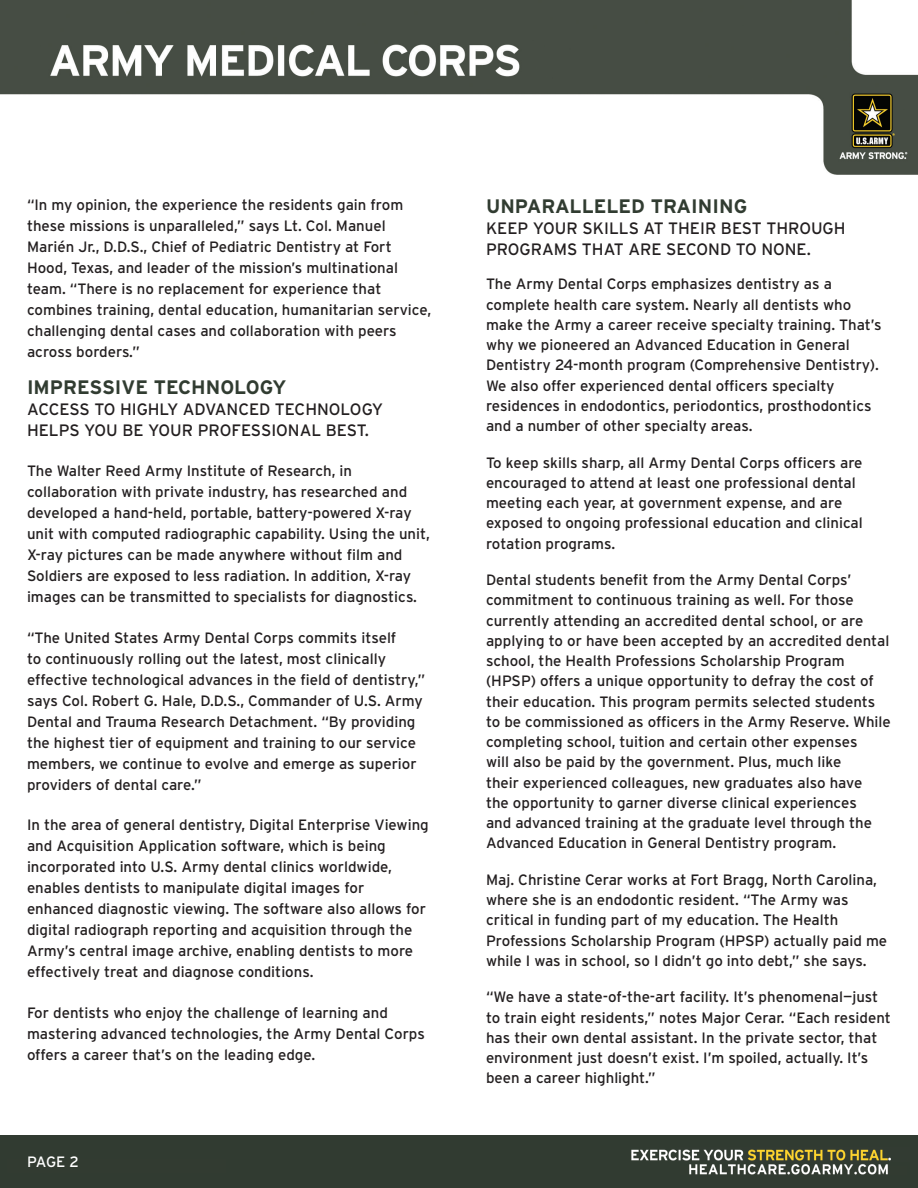
<style>
.page{position:relative;width:918px;height:1188px;background:#fff}
.page>*{position:absolute;margin:0;border:0;box-sizing:border-box;transform-origin:0 0}
.Sub-Headings{font:700 19.5px "Interstate";color:#313c31}
.mini-subheads{font:16.5px/21px "Interstate";color:#231f20}
.body_3{font:15px/20.2px "Interstate";color:#231f20}
.body_page_2{font:15px/21px "Interstate";color:#231f20}
.t1{font:15px "Interstate";color:#fff}
</style>
<div class="page">
<img style="left:0;top:0;width:918px;height:174px">
<img style="left:0;top:1135px;width:918px;height:53px">
<p class="body_page_2" style="left:27px;top:194px;width:406px">“In my opinion, the experience the residents gain from these missions is unparalleled,” says Lt. Col. Manuel Marién Jr., D.D.S., Chief of Pediatric Dentistry at Fort Hood, Texas, and leader of the mission’s multinational team. “There is no replacement for experience that combines training, dental education, humanitarian service, challenging dental cases and collaboration with peers across borders.”</p>
<p class="Sub-Headings" style="left:27px;top:376px;width:261px">IMPRESSIVE TECHNOLOGY</p>
<p class="mini-subheads" style="left:27px;top:399px;width:358px">ACCESS TO HIGHLY ADVANCED TECHNOLOGY<br>HELPS YOU BE YOUR PROFESSIONAL BEST.</p>
<p class="body_page_2" style="left:27px;top:461px;width:404px">The Walter Reed Army Institute of Research, in collaboration with private industry, has researched and developed a hand-held, portable, battery-powered X-ray unit with computed radiographic capability. Using the unit, X-ray pictures can be made anywhere without film and Soldiers are exposed to less radiation. In addition, X-ray images can be transmitted to specialists for diagnostics.</p>
<p class="body_page_2" style="left:27px;top:627px;width:400px">“The United States Army Dental Corps commits itself<br>to continuously rolling out the latest, most clinically effective technological advances in the field of dentistry,” says Col. Robert G. Hale, D.D.S., Commander of U.S. Army Dental and Trauma Research Detachment. “By providing the highest tier of equipment and training to our service members, we continue to evolve and emerge as superior providers of dental care.”</p>
<p class="body_page_2" style="left:27px;top:814px;width:403px">In the area of general dentistry, Digital Enterprise Viewing and Acquisition Application software, which is being incorporated into U.S. Army dental clinics worldwide, enables dentists to manipulate digital images for enhanced diagnostic viewing. The software also allows for digital radiograph reporting and acquisition through the Army’s central image archive, enabling dentists to more effectively treat and diagnose conditions.</p>
<p class="body_page_2" style="left:27px;top:1002px;width:399px">For dentists who enjoy the challenge of learning and mastering advanced technologies, the Army Dental Corps offers a career that’s on the leading edge.</p>
<p class="t1" style="left:27px;top:1153px;width:54px">PAGE 2</p>
<p class="Sub-Headings" style="left:486px;top:195px;width:263px">UNPARALLELED TRAINING</p>
<p class="mini-subheads" style="left:486px;top:218px;width:361px">KEEP YOUR SKILLS AT THEIR BEST THROUGH<br>PROGRAMS THAT ARE SECOND TO NONE.</p>
<p class="body_3" style="left:486px;top:274px;width:397px">The Army Dental Corps emphasizes dentistry as a complete health care system. Nearly all dentists who make the Army a career receive specialty training. That’s why we pioneered an Advanced Education in General Dentistry 24-month program (Comprehensive Dentistry).<br>We also offer experienced dental officers specialty residences in endodontics, periodontics, prosthodontics and a number of other specialty areas.</p>
<p class="body_3" style="left:486px;top:452px;width:378px">To keep skills sharp, all Army Dental Corps officers are encouraged to attend at least one professional dental meeting each year, at government expense, and are exposed to ongoing professional education and clinical rotation programs.</p>
<p class="body_3" style="left:486px;top:570px;width:406px">Dental students benefit from the Army Dental Corps’ commitment to continuous training as well. For those currently attending an accredited dental school, or are applying to or have been accepted by an accredited dental school, the Health Professions Scholarship Program (HPSP) offers a unique opportunity to defray the cost of their education. This program permits selected students to be commissioned as officers in the Army Reserve. While completing school, tuition and certain other expenses<br>will also be paid by the government. Plus, much like<br>their experienced colleagues, new graduates also have<br>the opportunity to garner diverse clinical experiences<br>and advanced training at the graduate level through the Advanced Education in General Dentistry program.</p>
<p class="body_3" style="left:486px;top:869px;width:403px">Maj. Christine Cerar works at Fort Bragg, North Carolina, where she is an endodontic resident. “The Army was critical in funding part of my education. The Health Professions Scholarship Program (HPSP) actually paid me while I was in school, so I didn’t go into debt,” she says.</p>
<p class="body_3" style="left:486px;top:987px;width:406px">“We have a state-of-the-art facility. It’s phenomenal—just to train eight residents,” notes Major Cerar. “Each resident has their own dental assistant. In the private sector, that environment just doesn’t exist. I’m spoiled, actually. It’s been a career highlight.”</p>
</div>
